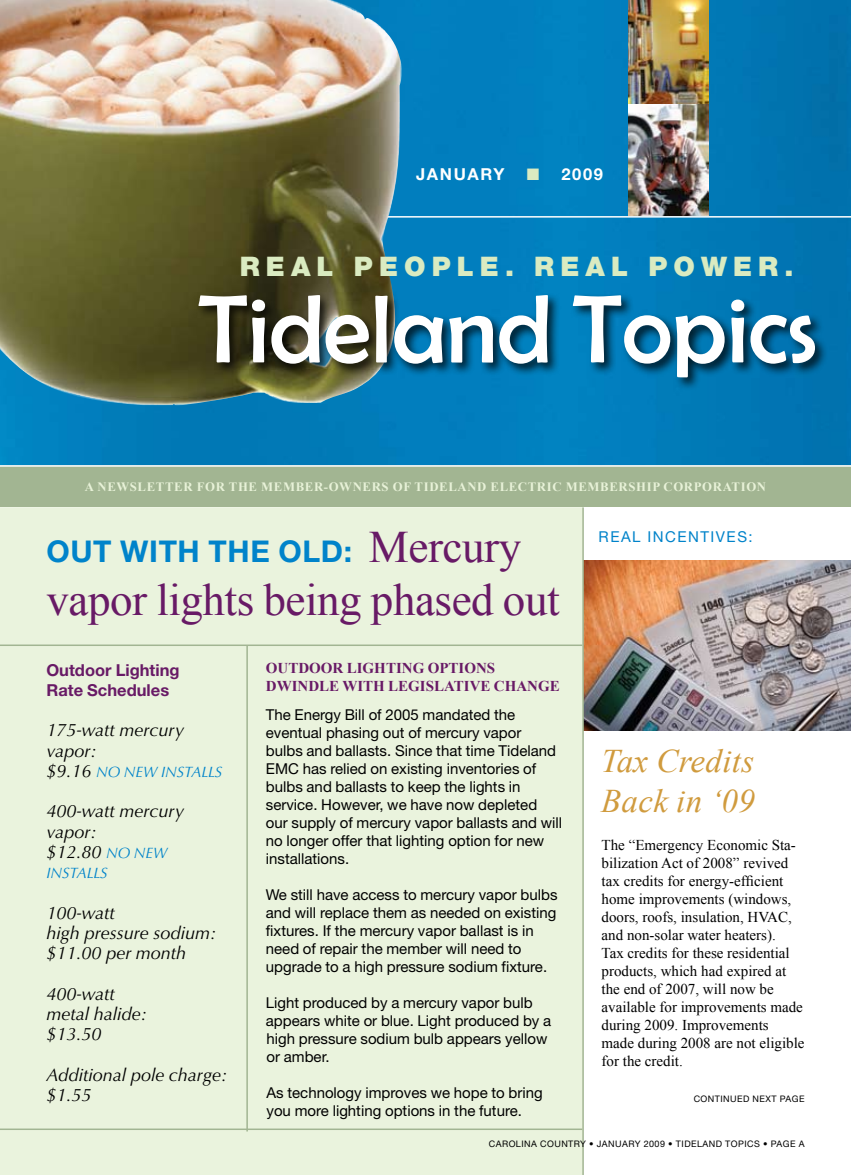
<style>
.page{position:relative;width:851px;height:1175px;background:#fff}
.page>*{position:absolute;margin:0;border:0;box-sizing:border-box;transform-origin:0 0}
.t1{font:45px "Times New Roman";letter-spacing:-.01em;color:#681a66}
.t2{font:italic 33px/39.8px "Times New Roman";letter-spacing:.01em;color:#d09b3e}
.t3{font:700 30px "Helvetica Neue";letter-spacing:.02em;color:#0083ca}
.t4{font:900 27px "Helvetica Neue";letter-spacing:.225em;color:#daebc1}
.t5{font:italic 18px/20.2px "Optima";color:#000}
.t6{font:700 16.5px/20px "Helvetica Neue";color:#681a66}
.t7{font:700 16.5px "Helvetica Neue";letter-spacing:.1em;color:#fff}
.t8{font:15px/18px "Helvetica Neue";color:#000}
.t9{font:15px/18px "Times New Roman";color:#000}
.t10{font:700 15px/18px "Times New Roman";color:#681a66}
.t11{font:italic 15px "Optima";color:#0083ca}
.t12{font:15px "Helvetica Neue";letter-spacing:.1em;color:#0083ca}
.t13{font:700 12.75px "Times New Roman";letter-spacing:.05em;color:#e8f2d8}
.t14{font:9px "Helvetica Neue";letter-spacing:.05em;color:#000}
.s1{color:#daebc1}
.s2{font-family:"Times New Roman";font-weight:400;font-size:45px;color:#681a66}
.s3{font-size:18px;color:#000}
.s4{font-size:15px;color:#0083ca}
</style>
<div class="page">
<img style="left:584px;top:560px;width:266px;height:171px">
<img style="left:0;top:0;width:850px;height:465px">
<div style="left:0;top:502px;width:582px;height:672px;background:#eaf3dd"></div>
<hr style="left:582px;top:507px;width:2px;height:667px;background:#a2b592">
<img style="left:628px;top:0;width:80px;height:104px">
<hr style="left:0;top:505px;width:850px;height:2px;background:#fff">
<img style="left:628px;top:104px;width:80px;height:112px">
<hr style="left:246px;top:645px;width:2px;height:486px;background:#a2b592">
<hr style="left:0;top:644px;width:582px;height:2px;background:#a2b592">
<hr style="left:0;top:1128px;width:582px;height:2px;background:#a2b592">
<hr style="left:382px;top:216px;width:468px;height:2px;background:#fff">
<div style="left:0;top:466px;width:850px;height:40px;background:#a2b592"></div>
<img style="left:0;top:0;width:404px;height:407px">
<div style="left:196px;top:292px;width:631px;height:98px;background:#000;opacity:.75"></div>
<svg style="left:198px;top:295px;width:617px;height:82px"></svg>
<p class="t7" style="left:416px;top:163px;width:188px">January <span class="s1">■</span> 2009</p>
<h3 class="t4" style="left:240px;top:250px;width:555px">REAL PEOPLE. REAL POWER.</h3>
<p class="t13" style="left:85px;top:478px;width:682px">A NEWSLETTER FOR THE MEMBER-OWNERS OF TIDELAND ELECTRIC MEMBERSHIP CORPORATION</p>
<h3 class="t3" style="left:46px;top:533px;width:476px">Out with the old: <span class="s2">Mercury</span></h3>
<h1 class="t1" style="left:46px;top:569px;width:514px">vapor lights being phased out</h1>
<p class="t10" style="left:266px;top:659px;width:295px">OUTDOOR LIGHTING OPTIONS<br>DWINDLE WITH LEGISLATIVE CHANGE</p>
<p class="t8" style="left:266px;top:705px;width:298px">The Energy Bill of 2005 mandated the eventual phasing out of mercury vapor bulbs and ballasts. Since that time Tideland EMC has relied on existing inventories of bulbs and ballasts to keep the lights in service. However, we have now depleted our supply of mercury vapor ballasts and will no longer offer that lighting option for new installations.</p>
<p class="t8" style="left:266px;top:885px;width:293px">We still have access to mercury vapor bulbs and will replace them as needed on existing fixtures. If the mercury vapor ballast is in need of repair the member will need to upgrade to a high pressure sodium fixture.</p>
<p class="t8" style="left:266px;top:993px;width:287px">Light produced by a mercury vapor bulb appears white or blue. Light produced by a high pressure sodium bulb appears yellow or amber.</p>
<p class="t8" style="left:266px;top:1083px;width:278px">As technology improves we hope to bring you more lighting options in the future.</p>
<p class="t6" style="left:46px;top:659px;width:135px">Outdoor Lighting<br>Rate Schedules</p>
<p class="t5" style="left:46px;top:720px;width:139px">175-watt mercury vapor:</p>
<p class="t11" style="left:46px;top:763px;width:177px"><span class="s3">$9.16</span> NO NEW INSTALLS</p>
<p class="t5" style="left:46px;top:801px;width:139px">400-watt mercury vapor:<br>$12.80 <span class="s4">NO NEW</span></p>
<p class="t11" style="left:46px;top:864px;width:63px">INSTALLS</p>
<p class="t5" style="left:46px;top:902px;width:171px">100-watt<br>high pressure sodium: $11.00 per month</p>
<p class="t5" style="left:46px;top:983px;width:102px">400-watt metal halide: $13.50</p>
<p class="t5" style="left:46px;top:1064px;width:182px">Additional pole charge: $1.55</p>
<p class="t12" style="left:598px;top:528px;width:156px">real incentives:</p>
<h2 class="t2" style="left:601px;top:740px;width:155px">Tax Credits<br>Back in ‘09</h2>
<p class="t9" style="left:601px;top:835px;width:204px">The “Emergency Economic Sta&shy;bilization Act of 2008” revived tax credits for energy-efficient home improvements (windows, doors, roofs, insulation, HVAC, and non-solar water heaters).<br>Tax credits for these residential products, which had expired at the end of 2007, will now be available for improvements made during 2009. Improvements made during 2008 are not eligible for the credit.</p>
<p class="t14" style="left:693px;top:1093px;width:112px">continued next page</p>
<p class="t14" style="left:489px;top:1138px;width:314px">Carolina country • January 2009 • Tideland Topics • Page A</p>
</div>
